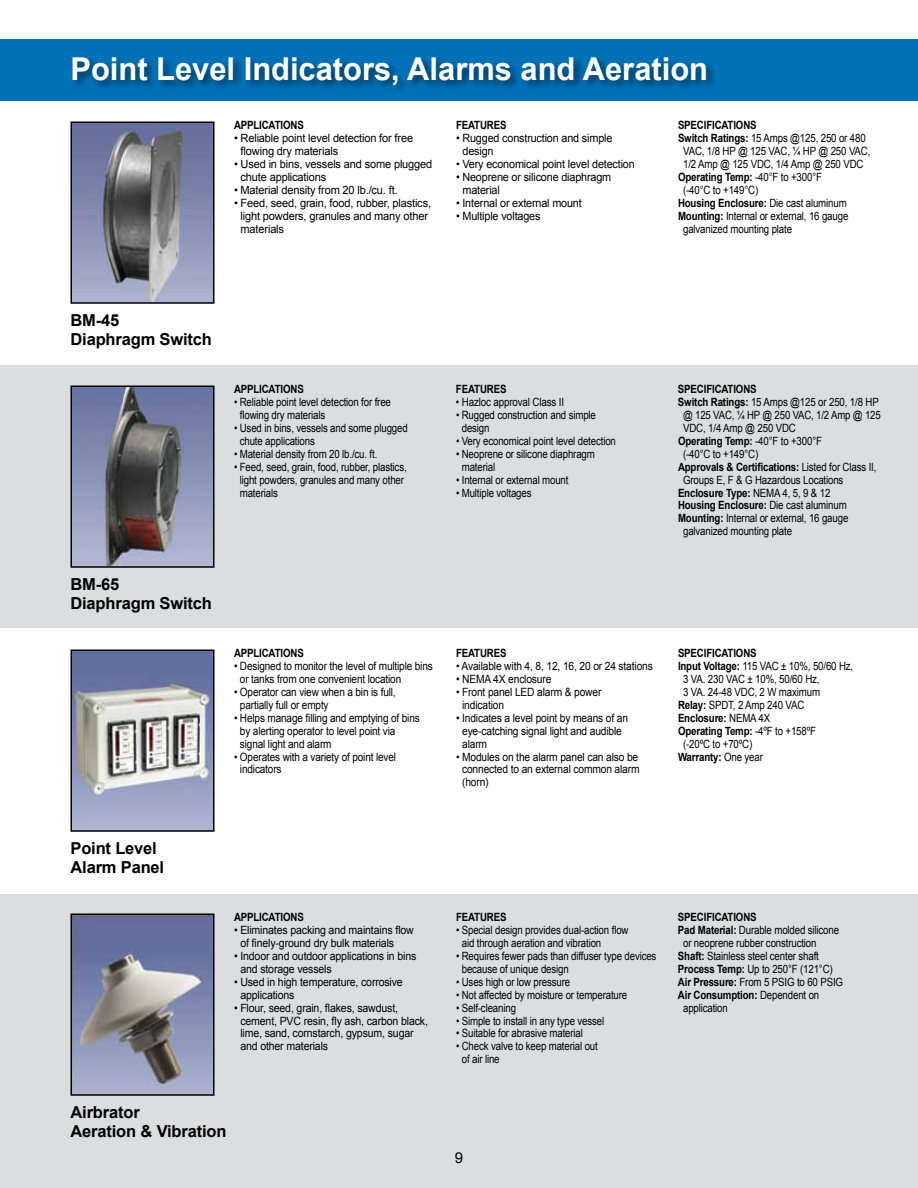
<style>
.page{position:relative;width:918px;height:1188px;background:#fff}
.page>*{position:absolute;margin:0;border:0;box-sizing:border-box;transform-origin:0 0}
.t1{font:700 31.5px "Arial";color:#fff}
.t2{font:700 16.5px/19.5px "Arial";letter-spacing:-.01em;color:#000}
.t3{font:15px "Arial";color:#000}
.t4{font:11.4px/12.9px "Arial";letter-spacing:-.015em;color:#000;scale:.85 1}
.t5{font:700 11.4px "Arial";letter-spacing:-.015em;color:#000;scale:.85 1}
.t6{font:11.4px/12.9px "Arial";letter-spacing:-.015em;color:#000;scale:.93 1}
.t7{font:11.4px/12.9px "Arial";letter-spacing:-.015em;color:#000;scale:.88 1}
.t8{font:11.4px/12.9px "Arial";letter-spacing:-.015em;color:#000;scale:.9 1}
.t9{font:11.4px/12.9px "Arial";letter-spacing:-.015em;color:#000}
.t10{font:11.4px/12.9px "Arial";letter-spacing:-.015em;color:#000;scale:.95 1}
.t11{font:11.4px "Arial";letter-spacing:-.015em;color:#000;scale:.84 1}
.s1{font-weight:700}
.s2{font-weight:400}
</style>
<div class="page">
<div style="left:0;top:365px;width:918px;height:263px;background:#dcddde"></div>
<div style="left:0;top:895px;width:918px;height:293px;background:#dcddde"></div>
<div style="left:0;top:40px;width:918px;height:61px;background:#0071b7"></div>
<div style="left:71px;top:55px;width:646px;height:41px;background:#000;opacity:.5"></div>
<img style="left:73px;top:125px;width:138px;height:176px">
<div style="left:70px;top:122px;width:144px;height:182px;border:2px solid #000"></div>
<img style="left:73px;top:389px;width:138px;height:176px">
<div style="left:70px;top:386px;width:144px;height:182px;border:2px solid #000"></div>
<img style="left:73px;top:653px;width:138px;height:176px">
<div style="left:70px;top:650px;width:144px;height:182px;border:2px solid #000"></div>
<img style="left:73px;top:917px;width:138px;height:176px">
<div style="left:70px;top:914px;width:144px;height:182px;border:2px solid #000"></div>
<h1 class="t1" style="left:70px;top:48px;width:639px">Point Level Indicators, Alarms and Aeration</h1>
<p class="t5" style="left:234px;top:118px;width:84px">APPLICATIONS</p>
<p class="t9" style="left:241px;top:132px;width:174px;text-indent:-7px">• Reliable point level detection for free flowing dry materials</p>
<p class="t9" style="left:241px;top:158px;width:193px;text-indent:-7px">• Used in bins, vessels and some plugged chute applications</p>
<p class="t9" style="left:234px;top:183px;width:165px">• Material density from 20 lb./cu. ft.</p>
<p class="t9" style="left:241px;top:196px;width:192px;text-indent:-7px">• Feed, seed, grain, food, rubber, plastics, light powders, granules and many other materials</p>
<p class="t5" style="left:456px;top:118px;width:61px">FEATURES</p>
<p class="t10" style="left:462px;top:132px;width:159px;text-indent:-6px">• Rugged construction and simple design</p>
<p class="t10" style="left:456px;top:158px;width:190px">• Very economical point level detection</p>
<p class="t10" style="left:462px;top:171px;width:158px;text-indent:-6px">• Neoprene or silicone diaphragm material</p>
<p class="t10" style="left:456px;top:196px;width:134px">• Internal or external mount</p>
<p class="t10" style="left:456px;top:209px;width:90px">• Multiple voltages</p>
<p class="t5" style="left:678px;top:118px;width:94px">SPECIFICATIONS</p>
<p class="t4" style="left:678px;top:132px;width:222px"><span class="s1">Switch Ratings:</span> 15 Amps @125, 250 or 480</p>
<p class="t4" style="left:683px;top:145px;width:222px">VAC, 1/8 HP @ 125 VAC, ¼ HP @ 250 VAC,</p>
<p class="t4" style="left:683px;top:158px;width:214px">1/2 Amp @ 125 VDC, 1/4 Amp @ 250 VDC</p>
<p class="t5" style="left:678px;top:169px;width:171px">Operating Temp: <span class="s2">-40°F to +300°F</span></p>
<p class="t4" style="left:683px;top:183px;width:90px">(-40°C to +149°C)</p>
<p class="t5" style="left:678px;top:195px;width:200px">Housing Enclosure: <span class="s2">Die cast aluminum</span></p>
<p class="t4" style="left:678px;top:209px;width:202px"><span class="s1">Mounting:</span> Internal or external, 16 gauge</p>
<p class="t4" style="left:683px;top:222px;width:130px">galvanized mounting plate</p>
<h2 class="t2" style="left:70px;top:310px;width:143px">BM-45<br>Diaphragm Switch</h2>
<p class="t5" style="left:234px;top:382px;width:84px">APPLICATIONS</p>
<p class="t4" style="left:240px;top:396px;width:179px;text-indent:-6px">• Reliable point level detection for free flowing dry materials</p>
<p class="t4" style="left:240px;top:422px;width:199px;text-indent:-6px">• Used in bins, vessels and some plugged chute applications</p>
<p class="t4" style="left:234px;top:447px;width:170px">• Material density from 20 lb./cu. ft.</p>
<p class="t4" style="left:240px;top:460px;width:198px;text-indent:-6px">• Feed, seed, grain, food, rubber, plastics, light powders, granules and many other materials</p>
<h2 class="t2" style="left:70px;top:574px;width:143px">BM-65<br>Diaphragm Switch</h2>
<p class="t5" style="left:234px;top:646px;width:84px">APPLICATIONS</p>
<p class="t7" style="left:240px;top:660px;width:221px;text-indent:-6px">• Designed to monitor the level of multiple bins or tanks from one convenient location</p>
<p class="t7" style="left:240px;top:686px;width:178px;text-indent:-6px">• Operator can view when a bin is full, partially full or empty</p>
<p class="t7" style="left:240px;top:711px;width:206px;text-indent:-6px">• Helps manage filling and emptying of bins by alerting operator to level point via signal light and alarm</p>
<p class="t7" style="left:240px;top:750px;width:179px;text-indent:-6px">• Operates with a variety of point level indicators</p>
<h2 class="t2" style="left:70px;top:838px;width:95px">Point Level<br>Alarm Panel</h2>
<p class="t5" style="left:234px;top:910px;width:84px">APPLICATIONS</p>
<p class="t6" style="left:240px;top:924px;width:188px;text-indent:-6px">• Eliminates packing and maintains flow of finely-ground dry bulk materials</p>
<p class="t6" style="left:240px;top:950px;width:191px;text-indent:-6px">• Indoor and outdoor applications in bins and storage vessels</p>
<p class="t6" style="left:240px;top:975px;width:176px;text-indent:-6px">• Used in high temperature, corrosive applications</p>
<p class="t6" style="left:240px;top:1001px;width:203px;text-indent:-6px">• Flour, seed, grain, flakes, sawdust, cement, PVC resin, fly ash, carbon black, lime, sand, cornstarch, gypsum, sugar and other materials</p>
<h2 class="t2" style="left:70px;top:1102px;width:158px">Airbrator<br>Aeration &amp; Vibration</h2>
<p class="t5" style="left:456px;top:382px;width:61px">FEATURES</p>
<p class="t4" style="left:456px;top:396px;width:129px">• Hazloc approval Class II</p>
<p class="t4" style="left:462px;top:409px;width:159px;text-indent:-6px">• Rugged construction and simple design</p>
<p class="t4" style="left:456px;top:435px;width:190px">• Very economical point level detection</p>
<p class="t4" style="left:462px;top:447px;width:158px;text-indent:-6px">• Neoprene or silicone diaphragm material</p>
<p class="t4" style="left:456px;top:473px;width:134px">• Internal or external mount</p>
<p class="t4" style="left:456px;top:486px;width:90px">• Multiple voltages</p>
<p class="t5" style="left:678px;top:382px;width:94px">SPECIFICATIONS</p>
<p class="t4" style="left:678px;top:396px;width:238px"><span class="s1">Switch Ratings:</span> 15 Amps @125 or 250, 1/8 HP</p>
<p class="t11" style="left:683px;top:408px;width:237px">@ 125 VAC, ¼ HP @ 250 VAC, 1/2 Amp @ 125</p>
<p class="t4" style="left:683px;top:422px;width:134px">VDC, 1/4 Amp @ 250 VDC</p>
<p class="t5" style="left:678px;top:433px;width:171px">Operating Temp: <span class="s2">-40°F to +300°F</span></p>
<p class="t4" style="left:683px;top:447px;width:90px">(-40°C to +149°C)</p>
<p class="t5" style="left:678px;top:459px;width:235px">Approvals &amp; Certifications: <span class="s2">Listed for Class II,</span></p>
<p class="t4" style="left:683px;top:473px;width:190px">Groups E, F &amp; G Hazardous Locations</p>
<p class="t5" style="left:678px;top:485px;width:181px">Enclosure Type: <span class="s2">NEMA 4, 5, 9 &amp; 12</span></p>
<p class="t5" style="left:678px;top:498px;width:200px">Housing Enclosure: <span class="s2">Die cast aluminum</span></p>
<p class="t4" style="left:678px;top:512px;width:202px"><span class="s1">Mounting:</span> Internal or external, 16 gauge</p>
<p class="t4" style="left:683px;top:525px;width:130px">galvanized mounting plate</p>
<p class="t5" style="left:456px;top:646px;width:61px">FEATURES</p>
<p class="t8" style="left:456px;top:660px;width:220px">• Available with 4, 8, 12, 16, 20 or 24 stations</p>
<p class="t8" style="left:456px;top:673px;width:108px">• NEMA 4X enclosure</p>
<p class="t8" style="left:462px;top:686px;width:156px;text-indent:-6px">• Front panel LED alarm &amp; power indication</p>
<p class="t8" style="left:462px;top:711px;width:186px;text-indent:-6px">• Indicates a level point by means of an eye-catching signal light and audible alarm</p>
<p class="t8" style="left:462px;top:750px;width:199px;text-align:justify;text-indent:-6px">• Modules on the alarm panel can also be connected to an external common alarm (horn)</p>
<p class="t5" style="left:678px;top:646px;width:94px">SPECIFICATIONS</p>
<p class="t4" style="left:678px;top:660px;width:208px"><span class="s1">Input Voltage:</span> 115 VAC ± 10%, 50/60 Hz,</p>
<p class="t4" style="left:683px;top:673px;width:162px">3 VA. 230 VAC ± 10%, 50/60 Hz,</p>
<p class="t4" style="left:683px;top:686px;width:163px">3 VA. 24-48 VDC, 2 W maximum</p>
<p class="t4" style="left:678px;top:699px;width:150px"><span class="s1">Relay:</span> SPDT, 2 Amp 240 VAC</p>
<p class="t5" style="left:678px;top:710px;width:110px">Enclosure: <span class="s2">NEMA 4X</span></p>
<p class="t5" style="left:678px;top:723px;width:164px">Operating Temp: <span class="s2">-4ºF to +158ºF</span></p>
<p class="t4" style="left:683px;top:737px;width:83px">(-20ºC to +70ºC)</p>
<p class="t5" style="left:678px;top:749px;width:101px">Warranty: <span class="s2">One year</span></p>
<p class="t5" style="left:456px;top:910px;width:61px">FEATURES</p>
<p class="t4" style="left:462px;top:924px;width:198px;text-indent:-6px">• Special design provides dual-action flow aid through aeration and vibration</p>
<p class="t4" style="left:462px;top:950px;width:231px;text-indent:-6px">• Requires fewer pads than diffuser type devices because of unique design</p>
<p class="t4" style="left:456px;top:975px;width:136px">• Uses high or low pressure</p>
<p class="t4" style="left:456px;top:988px;width:203px">• Not affected by moisture or temperature</p>
<p class="t4" style="left:456px;top:1001px;width:72px">• Self-cleaning</p>
<p class="t4" style="left:456px;top:1014px;width:176px">• Simple to install in any type vessel</p>
<p class="t4" style="left:456px;top:1027px;width:151px">• Suitable for abrasive material</p>
<p class="t4" style="left:462px;top:1040px;width:162px;text-indent:-6px">• Check valve to keep material out of air line</p>
<p class="t5" style="left:678px;top:910px;width:94px">SPECIFICATIONS</p>
<p class="t4" style="left:678px;top:924px;width:191px"><span class="s1">Pad Material:</span> Durable molded silicone</p>
<p class="t4" style="left:683px;top:937px;width:159px">or neoprene rubber construction</p>
<p class="t4" style="left:678px;top:950px;width:167px"><span class="s1">Shaft:</span> Stainless steel center shaft</p>
<p class="t4" style="left:678px;top:963px;width:184px"><span class="s1">Process Temp:</span> Up to 250°F (121°C)</p>
<p class="t4" style="left:678px;top:976px;width:196px"><span class="s1">Air Pressure:</span> From 5 PSIG to 60 PSIG</p>
<p class="t5" style="left:678px;top:987px;width:168px">Air Consumption: <span class="s2">Dependent on</span></p>
<p class="t4" style="left:683px;top:1001px;width:54px">application</p>
<h3 class="t3" style="left:455px;top:1148px;width:10px">9</h3>
</div>
